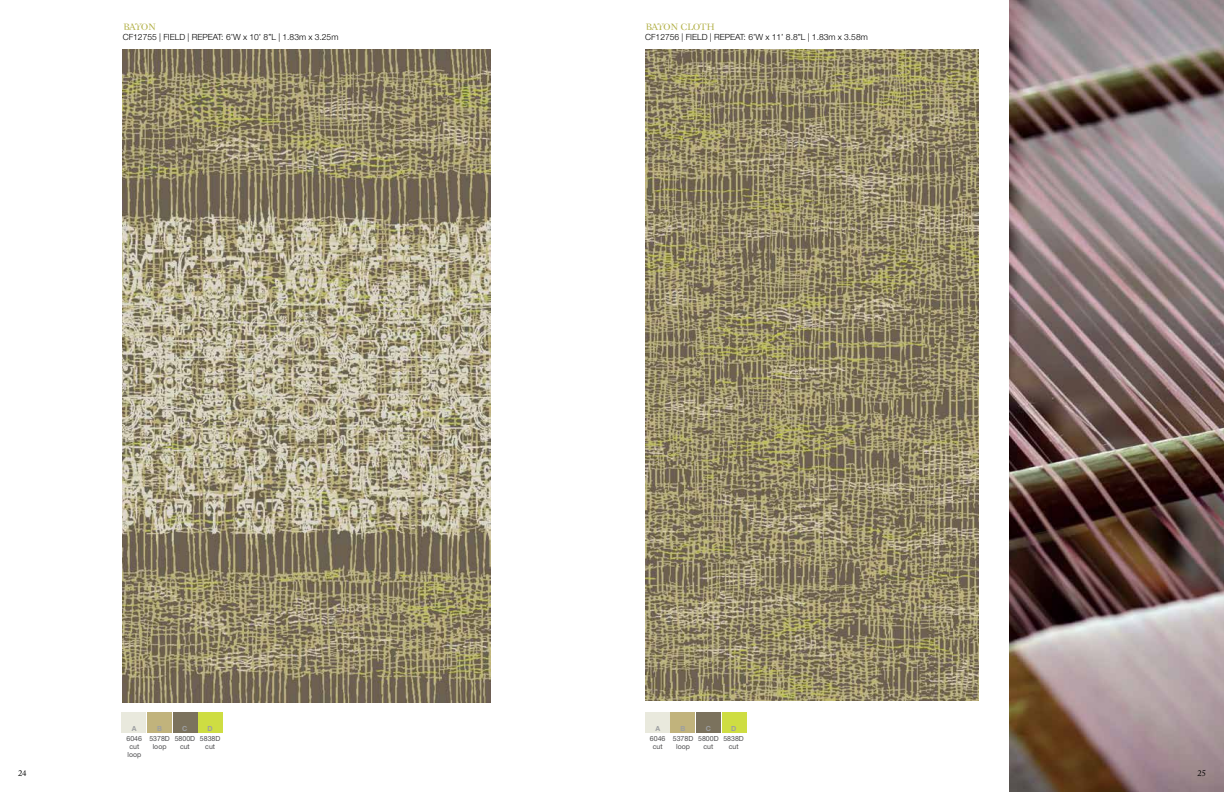
<style>
.page{position:relative;width:1224px;height:792px;background:#fff}
.page>*{position:absolute;margin:0;border:0;box-sizing:border-box;transform-origin:0 0}
.t1{font:15px "Democratica";letter-spacing:-.08em;color:#b2b047}
.t2{font:300 8.5px "Helvetica Neue LT";color:#000}
.t3{font:8.5px "Adobe Caslon";color:#000}
.t4{font:7px/8px "Helvetica Neue LT";color:#4d4d4f;text-align:center}
.t5{font:700 7px "Helvetica Neue LT";color:#9d9fa2}
</style>
<div class="page">
<img style="left:123px;top:50px;width:367px;height:653px">
<img style="left:645px;top:50px;width:333px;height:651px">
<div style="left:722px;top:713px;width:24px;height:20px;background:#cedd42"></div>
<div style="left:696px;top:713px;width:25px;height:20px;background:#7b725d"></div>
<div style="left:671px;top:713px;width:24px;height:20px;background:#c1b37c"></div>
<div style="left:645px;top:713px;width:25px;height:20px;background:#e9e9dd"></div>
<div style="left:198px;top:713px;width:25px;height:20px;background:#cedd42"></div>
<div style="left:173px;top:713px;width:24px;height:20px;background:#7b725d"></div>
<div style="left:147px;top:713px;width:25px;height:20px;background:#c1b37c"></div>
<div style="left:122px;top:713px;width:24px;height:20px;background:#e9e9dd"></div>
<img style="left:1009px;top:0;width:215px;height:792px">
<h1 class="t1" style="left:123px;top:18px;width:35px">BAYON</h1>
<p class="t2" style="left:123px;top:31px;width:217px">CF12755 | FIELD | REPEAT: 6’W x 10’ 8”L | 1.83m x 3.25m</p>
<h1 class="t1" style="left:645px;top:18px;width:72px">BAYON CLOTH</h1>
<p class="t2" style="left:645px;top:31px;width:224px">CF12756 | FIELD | REPEAT: 6’W x 11’ 8.8”L | 1.83m x 3.58m</p>
<p class="t5" style="left:132px;top:724px;width:6px">A</p>
<p class="t5" style="left:157px;top:724px;width:6px">B</p>
<p class="t5" style="left:182px;top:724px;width:7px">C</p>
<p class="t5" style="left:208px;top:724px;width:7px">D</p>
<p class="t5" style="left:655px;top:724px;width:6px">A</p>
<p class="t5" style="left:681px;top:724px;width:6px">B</p>
<p class="t5" style="left:706px;top:724px;width:7px">C</p>
<p class="t5" style="left:731px;top:724px;width:7px">D</p>
<p class="t4" style="left:127px;top:735px;width:17px;text-align:left">6046 cut loop</p>
<p class="t4" style="left:149px;top:735px;width:22px">5378D loop</p>
<p class="t4" style="left:175px;top:735px;width:22px">5800D cut</p>
<p class="t4" style="left:200px;top:735px;width:22px">5838D cut</p>
<p class="t4" style="left:650px;top:735px;width:17px">6046 cut</p>
<p class="t4" style="left:673px;top:735px;width:22px">5378D loop</p>
<p class="t4" style="left:698px;top:735px;width:22px">5800D cut</p>
<p class="t4" style="left:723px;top:735px;width:22px">5838D cut</p>
<p class="t3" style="left:18px;top:768px;width:10px">24</p>
<p class="t3" style="left:1198px;top:768px;width:10px">25</p>
</div>
